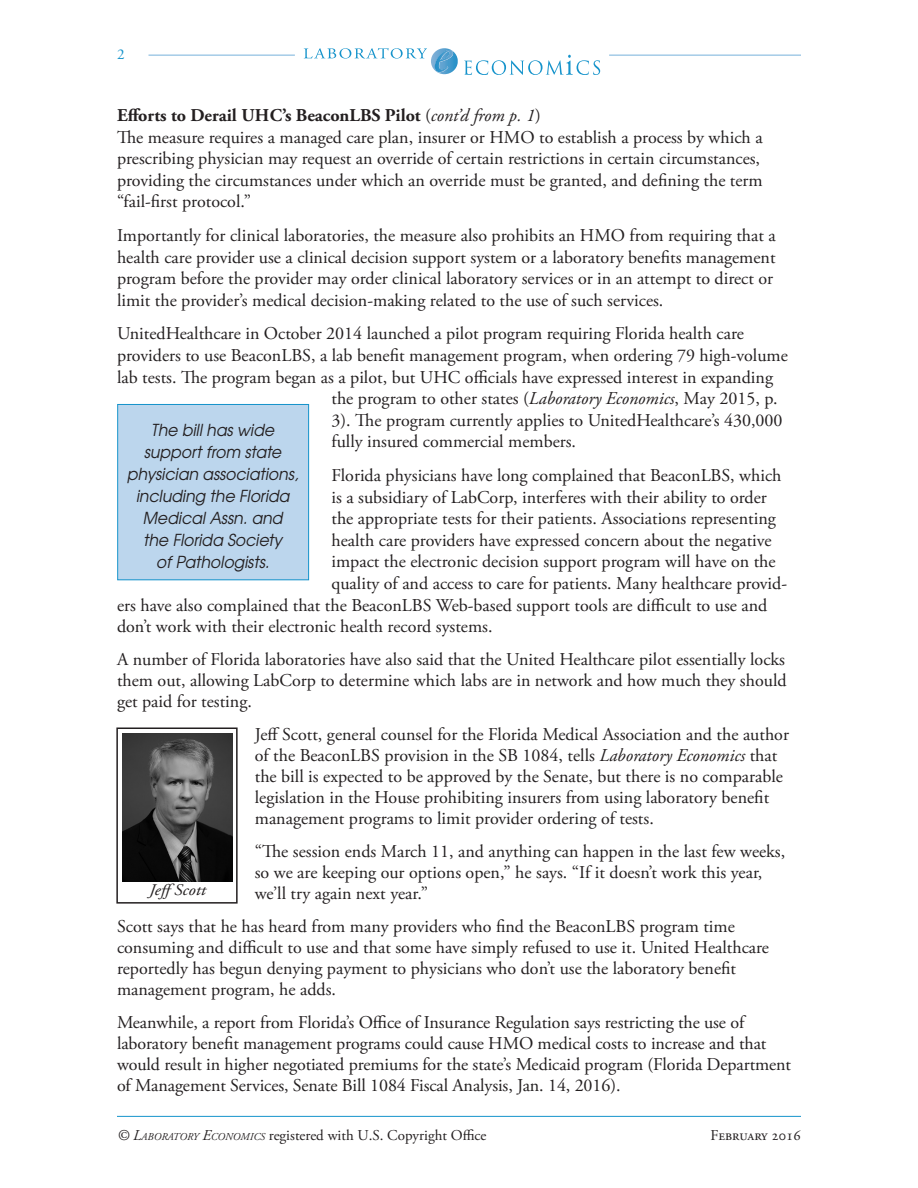
<style>
.page{position:relative;width:918px;height:1188px;background:#fff}
.page>*{position:absolute;margin:0;border:0;box-sizing:border-box;transform-origin:0 0}
.articletext{font:18px/21px "Adobe Garamond Pro";color:#231f20}
.articletext-2{font:700 18px "Adobe Garamond Pro";color:#231f20}
.Table_Head{font:italic 16.5px/21.9px "Te X Gyre Adventor";color:#231f20;text-align:center;scale:.95 1}
.articletext-3{font:italic 16.2px "Adobe Garamond Pro";letter-spacing:-.005em;color:#231f20;scale:1.11 1}
.t1{font:15px "Adobe Garamond Pro";color:#231f20}
.t2{font:15px "Adobe Garamond Pro";color:#1593cb}
.s1{font-weight:400}
.s2{font-weight:400;font-style:italic}
.s3{font-style:italic}
.s4{font-style:italic;font-size:10.5px}
</style>
<div class="page">
<svg style="left:304px;top:48px;width:154px;height:26px"></svg>
<svg style="left:464px;top:55px;width:136px;height:20px"></svg>
<hr style="left:148px;top:55px;width:147px;height:1px;background:#76b1db">
<hr style="left:609px;top:55px;width:192px;height:1px;background:#76b1db">
<hr style="left:117px;top:1116px;width:684px;height:1px;background:#1593cb">
<img style="left:122px;top:733px;width:110px;height:148px">
<div style="left:116px;top:728px;width:122px;height:176px;border:2px solid #231f20"></div>
<div style="left:118px;top:404px;width:191px;height:176px;background:#bcd6ed"></div>
<div style="left:117px;top:404px;width:192px;height:176px;border:1px solid #1593cb"></div>
<p class="t2" style="left:117px;top:45px;width:9px">2</p>
<p class="articletext-2" style="left:117px;top:105px;width:425px">Efforts to Derail UHC’s BeaconLBS Pilot <span class="s1">(</span><span class="s2">cont’d from p. 1</span><span class="s1">)</span></p>
<p class="articletext" style="left:117px;top:127px;width:647px;line-height:21.6px">The measure requires a managed care plan, insurer or HMO to establish a process by which a prescribing physician may request an override of certain restrictions in certain circumstances, providing the circumstances under which an override must be granted, and defining the term “fail-first protocol.”</p>
<p class="articletext" style="left:117px;top:225px;width:660px;line-height:21.6px">Importantly for clinical laboratories, the measure also prohibits an HMO from requiring that a health care provider use a clinical decision support system or a laboratory benefits management program before the provider may order clinical laboratory services or in an attempt to direct or limit the provider’s medical decision-making related to the use of such services.</p>
<p class="articletext" style="left:117px;top:324px;width:629px">UnitedHealthcare in October 2014 launched a pilot program requiring Florida health care</p>
<p class="articletext" style="left:117px;top:345px;width:672px">providers to use BeaconLBS, a lab benefit management program, when ordering 79 high-volume</p>
<p class="articletext" style="left:117px;top:367px;width:658px">lab tests. The program began as a pilot, but UHC officials have expressed interest in expanding</p>
<p class="articletext" style="left:332px;top:389px;width:448px">the program to other states (<span class="s3">Laboratory Economics</span>, May 2015, p.</p>
<p class="articletext" style="left:332px;top:410px;width:453px">3). The program currently applies to UnitedHealthcare’s 430,000</p>
<p class="articletext" style="left:332px;top:432px;width:246px">fully insured commercial members.</p>
<p class="articletext" style="left:332px;top:465px;width:452px">Florida physicians have long complained that BeaconLBS, which</p>
<p class="articletext" style="left:332px;top:487px;width:437px">is a subsidiary of LabCorp, interferes with their ability to order</p>
<p class="articletext" style="left:332px;top:509px;width:446px">the appropriate tests for their patients. Associations representing</p>
<p class="articletext" style="left:332px;top:530px;width:442px">health care providers have expressed concern about the negative</p>
<p class="articletext" style="left:332px;top:552px;width:446px">impact the electronic decision support program will have on the</p>
<p class="articletext" style="left:332px;top:573px;width:457px">quality of and access to care for patients. Many healthcare provid-</p>
<p class="articletext" style="left:117px;top:595px;width:652px">ers have also complained that the BeaconLBS Web-based support tools are difficult to use and</p>
<p class="articletext" style="left:117px;top:617px;width:377px">don’t work with their electronic health record systems.</p>
<p class="articletext" style="left:117px;top:650px;width:671px;text-align:justify">A number of Florida laboratories have also said that the United Healthcare pilot essentially locks them out, allowing LabCorp to determine which labs are in network and how much they should get paid for testing.</p>
<p class="articletext" style="left:255px;top:725px;width:536px">Jeff Scott, general counsel for the Florida Medical Association and the author of the BeaconLBS provision in the SB 1084, tells <span class="s3">Laboratory Economics</span> that the bill is expected to be approved by the Senate, but there is no comparable legislation in the House prohibiting insurers from using laboratory benefit management programs to limit provider ordering of tests.</p>
<p class="articletext" style="left:255px;top:842px;width:532px">“The session ends March 11, and anything can happen in the last few weeks, so we are keeping our options open,” he says. “If it doesn’t work this year, we’ll try again next year.”</p>
<p class="articletext" style="left:117px;top:917px;width:654px">Scott says that he has heard from many providers who find the BeaconLBS program time consuming and difficult to use and that some have simply refused to use it. United Healthcare reportedly has begun denying payment to physicians who don’t use the laboratory benefit management program, he adds.</p>
<p class="articletext" style="left:117px;top:1013px;width:676px">Meanwhile, a report from Florida’s Office of Insurance Regulation says restricting the use of laboratory benefit management programs could cause HMO medical costs to increase and that would result in higher negotiated premiums for the state’s Medicaid program (Florida Department of Management Services, Senate Bill 1084 Fiscal Analysis, Jan. 14, 2016).</p>
<p class="Table_Head" style="left:128px;top:418px;width:182px">The bill has wide support from state physician associations, including the Florida<br>Medical Assn. and<br>the Florida Society<br>of Pathologists.</p>
<p class="articletext-3" style="left:149px;top:880px;width:53px">JeffScott</p>
<p class="t1" style="left:117px;top:1127px;width:371px"><span class="s3">© L</span><span class="s4">ABORATORY</span> <span class="s3">E</span><span class="s4">CONOMICS</span> registered with U.S. Copyright Office</p>
<p class="t1" style="left:711px;top:1127px;width:92px">February 2016</p>
</div>
